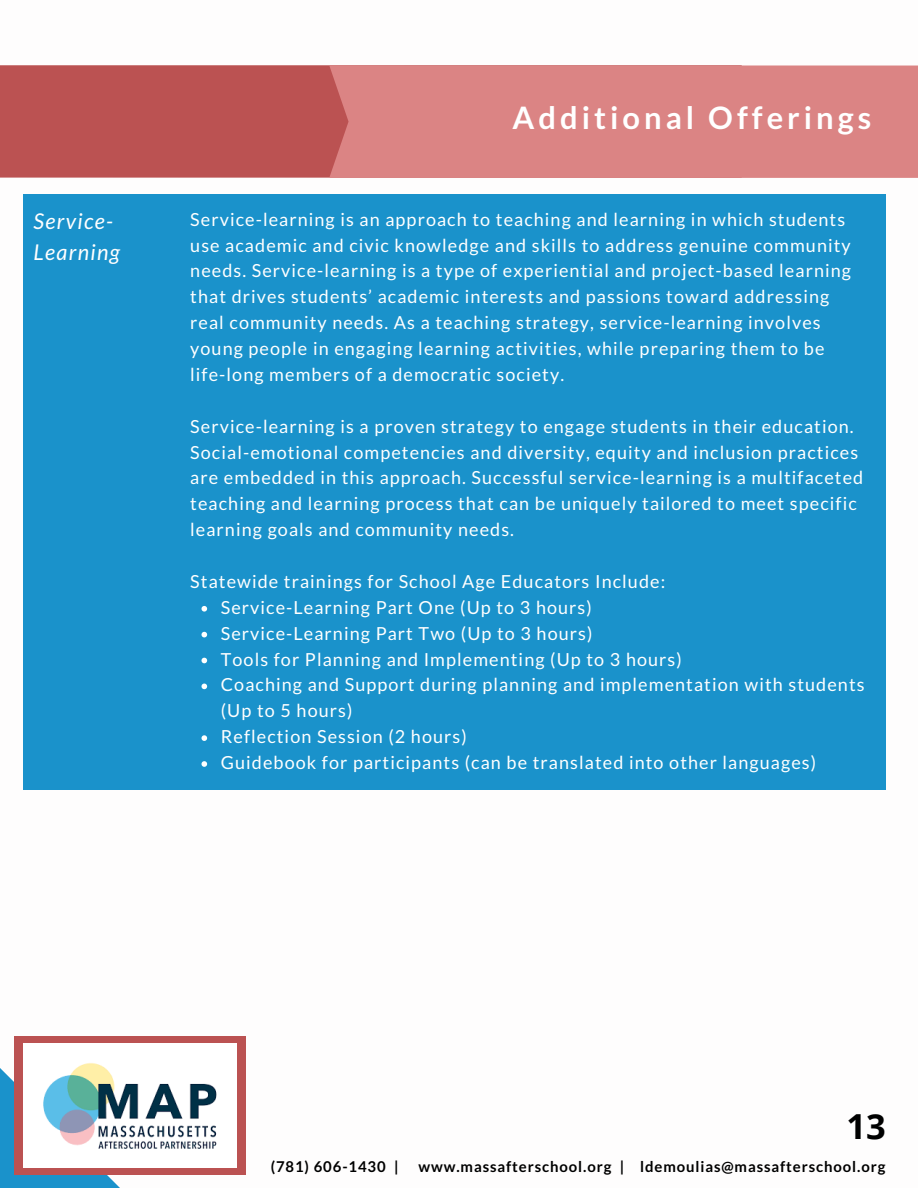
<style>
.page{position:relative;width:918px;height:1188px;background:#fff}
.page>*{position:absolute;margin:0;border:0;box-sizing:border-box;transform-origin:0 0}
.t1{font:700 34.5px "Open Sans";color:#000}
.t2{font:700 30.9px "Lato";letter-spacing:.13em;color:#fff}
.t3{font:italic 21.75px/31.5px "Lato";letter-spacing:.06em;color:#fff}
.t4{font:18px/25.8px "Lato";letter-spacing:.06em;color:#fff}
.t5{font:700 14.85px "Lato";letter-spacing:.06em;color:#000}
</style>
<div class="page">
<div style="left:23px;top:195px;width:863px;height:595px;background:#1a92cb"></div>
<div style="left:14px;top:1036px;width:232px;height:139px;background:#bb5252"></div>
<img style="left:23px;top:1044px;width:213px;height:124px">
<div style="left:0;top:65px;width:329px;height:113px;background:#bb5252"></div>
<div style="left:329px;top:65px;width:589px;height:113px;background:#db8484"></div>
<svg style="left:202px;top:606px;width:5px;height:6px"></svg>
<svg style="left:202px;top:632px;width:5px;height:5px"></svg>
<svg style="left:202px;top:658px;width:5px;height:5px"></svg>
<svg style="left:202px;top:684px;width:5px;height:5px"></svg>
<svg style="left:202px;top:735px;width:5px;height:6px"></svg>
<svg style="left:202px;top:761px;width:5px;height:6px"></svg>
<p class="t3" style="left:34px;top:204px;width:88px">Service-<br>Learning</p>
<p class="t2" style="left:513px;top:99px;width:360px">Additional Offerings</p>
<p class="t4" style="left:190px;top:206px;width:662px">Service-learning is an approach to teaching and learning in which students use academic and civic knowledge and skills to address genuine community needs. Service-learning is a type of experiential and project-based learning that drives students’ academic interests and passions toward addressing real community needs. As a teaching strategy, service-learning involves young people in engaging learning activities, while preparing them to be life-long members of a democratic society.</p>
<p class="t4" style="left:190px;top:413px;width:675px">Service-learning is a proven strategy to engage students in their education.<br>Social-emotional competencies and diversity, equity and inclusion practices are embedded in this approach. Successful service-learning is a multifaceted teaching and learning process that can be uniquely tailored to meet specific learning goals and community needs.</p>
<p class="t4" style="left:190px;top:568px;width:476px">Statewide trainings for School Age Educators Include:</p>
<p class="t4" style="left:221px;top:594px;width:373px">Service-Learning Part One (Up to 3 hours)</p>
<p class="t4" style="left:221px;top:620px;width:373px">Service-Learning Part Two (Up to 3 hours)</p>
<p class="t4" style="left:221px;top:646px;width:463px">Tools for Planning and Implementing (Up to 3 hours)</p>
<p class="t4" style="left:221px;top:672px;width:645px">Coaching and Support during planning and implementation with students (Up to 5 hours)</p>
<p class="t4" style="left:221px;top:723px;width:248px">Reflection Session (2 hours)</p>
<p class="t4" style="left:221px;top:749px;width:597px">Guidebook for participants (can be translated into other languages)</p>
<p class="t1" style="left:846px;top:1102px;width:41px">13</p>
<p class="t5" style="left:271px;top:1158px;width:129px">(781) 606-1430 |</p>
<p class="t5" style="left:418px;top:1158px;width:468px">www.massafterschool.org | ldemoulias@massafterschool.org</p>
</div>
